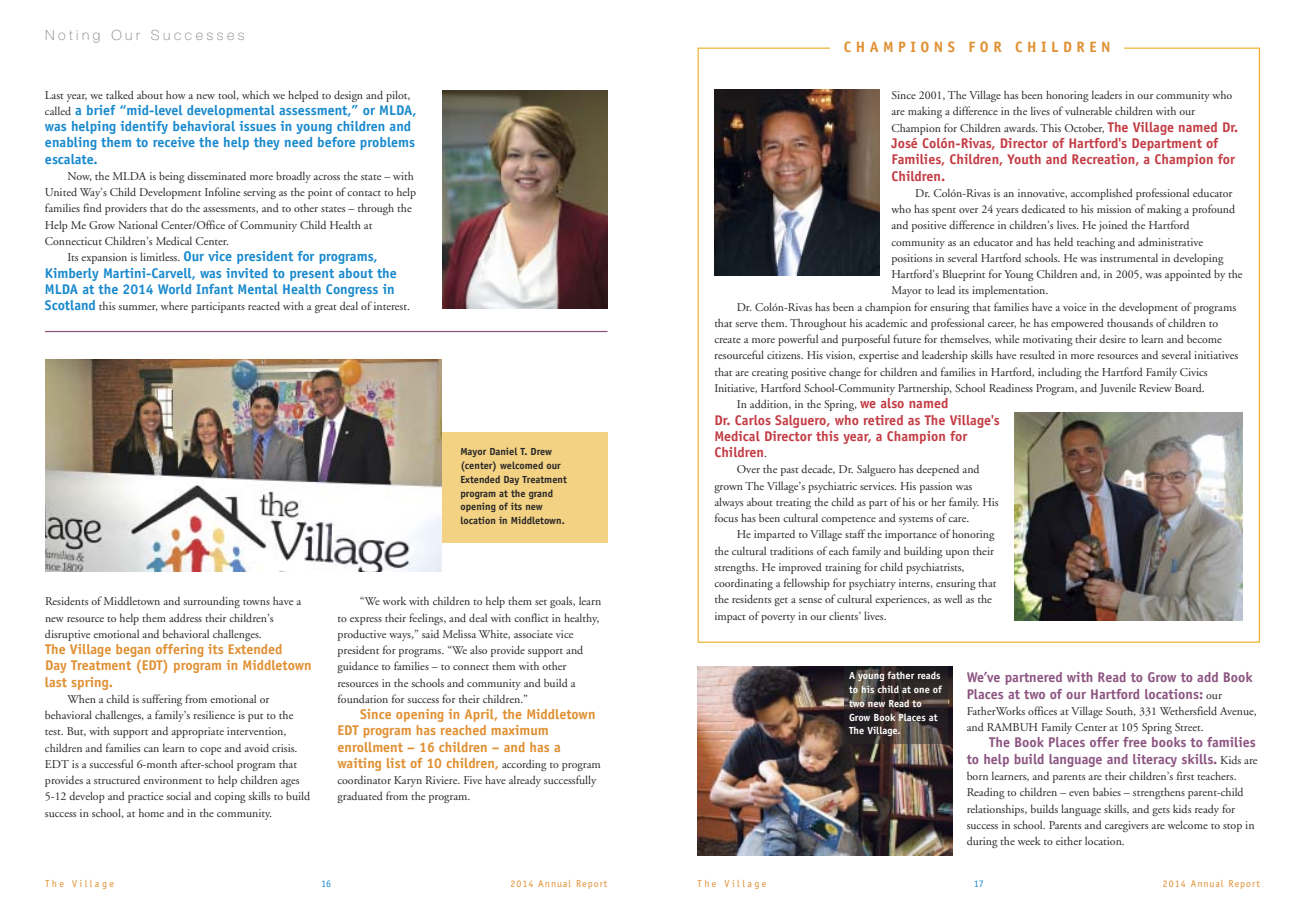
<style>
.page{position:relative;width:1305px;height:912px;background:#fff}
.page>*{position:absolute;margin:0;border:0;box-sizing:border-box;transform-origin:0 0}
.t1{font:700 15px "Officina Sans";letter-spacing:.3em;color:#e08f31}
.t2{font:700 14px/16.2px "Officina Sans";color:#1889cd}
.t3{font:700 14px/16.2px "Officina Sans";color:#e08f31}
.t4{font:700 14px/16.2px "Officina Sans";color:#c33c44}
.t5{font:700 14px/16.2px "Officina Sans";color:#8c5481}
.t6{font:100 14px "Helvetica Neue";letter-spacing:.25em;color:#7d7d7d}
.t7{font:11.88px/16.2px "Adobe Garamond";color:#272627}
.t8{font:700 10.25px/13.8px "Officina Sans";color:#272627}
.t9{font:700 10.25px/13.8px "Officina Sans";color:#fff}
.t10{font:10px "Officina Sans";letter-spacing:.1em;color:#e08f31}
.t11{font:10px "Officina Sans";letter-spacing:.25em;color:#e08f31}
.t12{font:10px "Officina Sans";color:#1889cd}
.s1{font-family:"Adobe Garamond";font-weight:400;font-size:11.88px;color:#272627}
.s2{font-family:"Officina Sans";font-weight:700;font-size:14px;color:#1889cd}
.s3{font-family:"Officina Sans";font-weight:700;font-size:14px;color:#c33c44}
</style>
<div class="page">
<img style="left:443px;top:90px;width:164px;height:218px">
<img style="left:1014px;top:412px;width:228px;height:208px">
<img style="left:698px;top:666px;width:255px;height:189px">
<img style="left:714px;top:89px;width:165px;height:186px">
<hr style="left:45px;top:331px;width:563px;height:1px;background:#8c5481">
<img style="left:844px;top:666px;width:103px;height:77px">
<div style="left:385px;top:432px;width:223px;height:111px;background:#f3d283"></div>
<img style="left:45px;top:359px;width:397px;height:212px">
<p class="t6" style="left:45px;top:30px;width:201px">Noting Our Successes</p>
<p class="t7" style="left:45px;top:88px;width:367px">Last year, we talked about how a new tool, which we helped to design and pilot,</p>
<p class="t2" style="left:45px;top:103px;width:373px"><span class="s1">called</span> a brief “mid-level developmental assessment,” or MLDA, was helping identify behavioral issues in young children and enabling them to receive the help they need before problems escalate.</p>
<p class="t7" style="left:45px;top:169px;width:373px;text-indent:23px">Now, the MLDA is being disseminated more broadly across the state – with United Way’s Child Development Infoline serving as the point of contact to help families find providers that do the assessments, and to other states – through the Help Me Grow National Center/Office of Community Child Health at Connecticut Children’s Medical Center.</p>
<p class="t2" style="left:45px;top:249px;width:353px;text-align:center"><span class="s1">Its expansion is limitless.</span> Our vice president for programs,<br>Kimberly Martini-Carvell, was invited to present about the<br>MLDA at the 2014 World Infant Mental Health Congress in</p>
<p class="t7" style="left:45px;top:299px;width:367px"><span class="s2">Scotland</span> this summer, where participants reacted with a great deal of interest.</p>
<p class="t8" style="left:460px;top:445px;width:108px">Mayor Daniel T. Drew (center) welcomed our<br>Extended Day Treatment program at the grand opening of its new location in Middletown.</p>
<p class="t7" style="left:45px;top:594px;width:258px">Residents of Middletown and surrounding towns have a new resource to help them address their children’s disruptive emotional and behavioral challenges.</p>
<p class="t3" style="left:45px;top:642px;width:268px">The Village began offering its Extended<br>Day Treatment (EDT) program in Middletown last spring.</p>
<p class="t7" style="left:45px;top:691px;width:267px;text-indent:23px">When a child is suffering from emotional or behavioral challenges, a family’s resilience is put to the test. But, with support and appropriate intervention, children and families can learn to cope and avoid crisis.<br>EDT is a successful 6-month after-school program that provides a structured environment to help children ages 5-12 develop and practice social and coping skills to build success in school, at home and in the community.</p>
<p class="t7" style="left:337px;top:594px;width:265px;text-indent:23px">“We work with children to help them set goals, learn to express their feelings, and deal with conflict in healthy, productive ways,” said Melissa White, associate vice president for programs. “We also provide support and guidance to families – to connect them with other resources in the schools and community and build a foundation for success for their children.”</p>
<p class="t3" style="left:337px;top:707px;width:265px;text-indent:23px">Since opening in April, the Middletown EDT program has reached maximum enrollment – 16 children – and has a waiting list of 10 children, <span class="s1">according to program</span></p>
<p class="t7" style="left:337px;top:773px;width:260px">coordinator Karyn Riviere. Five have already successfully graduated from the program.</p>
<p class="t1" style="left:844px;top:41px;width:268px">CHAMPIONS FOR CHILDREN</p>
<p class="t7" style="left:891px;top:88px;width:348px">Since 2001, The Village has been honoring leaders in our community who are making a difference in the lives of vulnerable children with our<br>Champion for Children awards. This October, <span class="s3">The Village named Dr.</span></p>
<p class="t4" style="left:891px;top:136px;width:345px">José Colón-Rivas, Director of Hartford's Department of<br>Families, Children, Youth and Recreation, a Champion for<br>Children.</p>
<p class="t7" style="left:915px;top:186px;width:319px">Dr. Colón-Rivas is an innovative, accomplished professional educator</p>
<p class="t7" style="left:891px;top:202px;width:345px">who has spent over 24 years dedicated to his mission of making a profound</p>
<p class="t7" style="left:891px;top:218px;width:299px">and positive difference in children’s lives. He joined the Hartford</p>
<p class="t7" style="left:891px;top:235px;width:313px">community as an educator and has held teaching and administrative</p>
<p class="t7" style="left:891px;top:251px;width:333px">positions in several Hartford schools. He was instrumental in developing</p>
<p class="t7" style="left:891px;top:267px;width:353px">Hartford's Blueprint for Young Children and, in 2005, was appointed by the</p>
<p class="t7" style="left:891px;top:283px;width:158px">Mayor to lead its implementation.</p>
<p class="t7" style="left:737px;top:300px;width:501px">Dr. Colón-Rivas has been a champion for ensuring that families have a voice in the development of programs</p>
<p class="t7" style="left:714px;top:316px;width:505px">that serve them. Throughout his academic and professional career, he has empowered thousands of children to</p>
<p class="t7" style="left:714px;top:332px;width:509px">create a more powerful and purposeful future for themselves, while motivating their desire to learn and become</p>
<p class="t7" style="left:714px;top:348px;width:526px">resourceful citizens. His vision, expertise and leadership skills have resulted in more resources and several initiatives</p>
<p class="t7" style="left:714px;top:365px;width:495px">that are creating positive change for children and families in Hartford, including the Hartford Family Civics</p>
<p class="t7" style="left:714px;top:381px;width:492px">Initiative, Hartford School-Community Partnership, School Readiness Program, and Juvenile Review Board.</p>
<p class="t7" style="left:737px;top:397px;width:213px">In addition, in the Spring, <span class="s3">we also named</span></p>
<p class="t4" style="left:714px;top:412px;width:287px">Dr. Carlos Salguero, who retired as The Village's<br>Medical Director this year, a Champion for<br>Children<span class="s1">.</span></p>
<p class="t7" style="left:714px;top:462px;width:286px;text-indent:23px">Over the past decade, Dr. Salguero has deepened and grown The Village’s psychiatric services. His passion was always about treating the child as part of his or her family. His focus has been cultural competence and systems of care.</p>
<p class="t7" style="left:714px;top:527px;width:284px;text-indent:23px">He imparted to Village staff the importance of honoring the cultural traditions of each family and building upon their strengths. He improved training for child psychiatrists, coordinating a fellowship for psychiatry interns, ensuring that the residents get a sense of cultural experiences, as well as the impact of poverty in our clients’ lives.</p>
<p class="t9" style="left:849px;top:669px;width:94px">A young father reads to his child at one of two new Read to<br>Grow Book Places at<br>The Village.</p>
<p class="t5" style="left:967px;top:670px;width:288px">We’ve partnered with Read to Grow to add Book<br>Places at two of our Hartford locations: <span class="s1">our</span></p>
<p class="t7" style="left:967px;top:703px;width:292px">FatherWorks offices at Village South, 331 Wethersfield Avenue, and RAMBUH Family Center at 105 Spring Street.</p>
<p class="t5" style="left:967px;top:735px;width:292px;text-align:right">The Book Places offer free books to families<br>to help build language and literacy skills. <span class="s1">Kids are</span></p>
<p class="t7" style="left:967px;top:768px;width:289px">born learners, and parents are their children’s first teachers.<br>Reading to children – even babies – strengthens parent-child relationships, builds language skills, and gets kids ready for success in school. Parents and caregivers are welcome to stop in during the week to either location.</p>
<p class="t11" style="left:45px;top:879px;width:71px">The Village</p>
<p class="t12" style="left:321px;top:879px;width:11px">16</p>
<p class="t10" style="left:510px;top:879px;width:99px">2014 Annual Report</p>
<p class="t11" style="left:698px;top:879px;width:71px">The Village</p>
<p class="t12" style="left:974px;top:879px;width:11px">17</p>
<p class="t10" style="left:1163px;top:879px;width:99px">2014 Annual Report</p>
</div>
